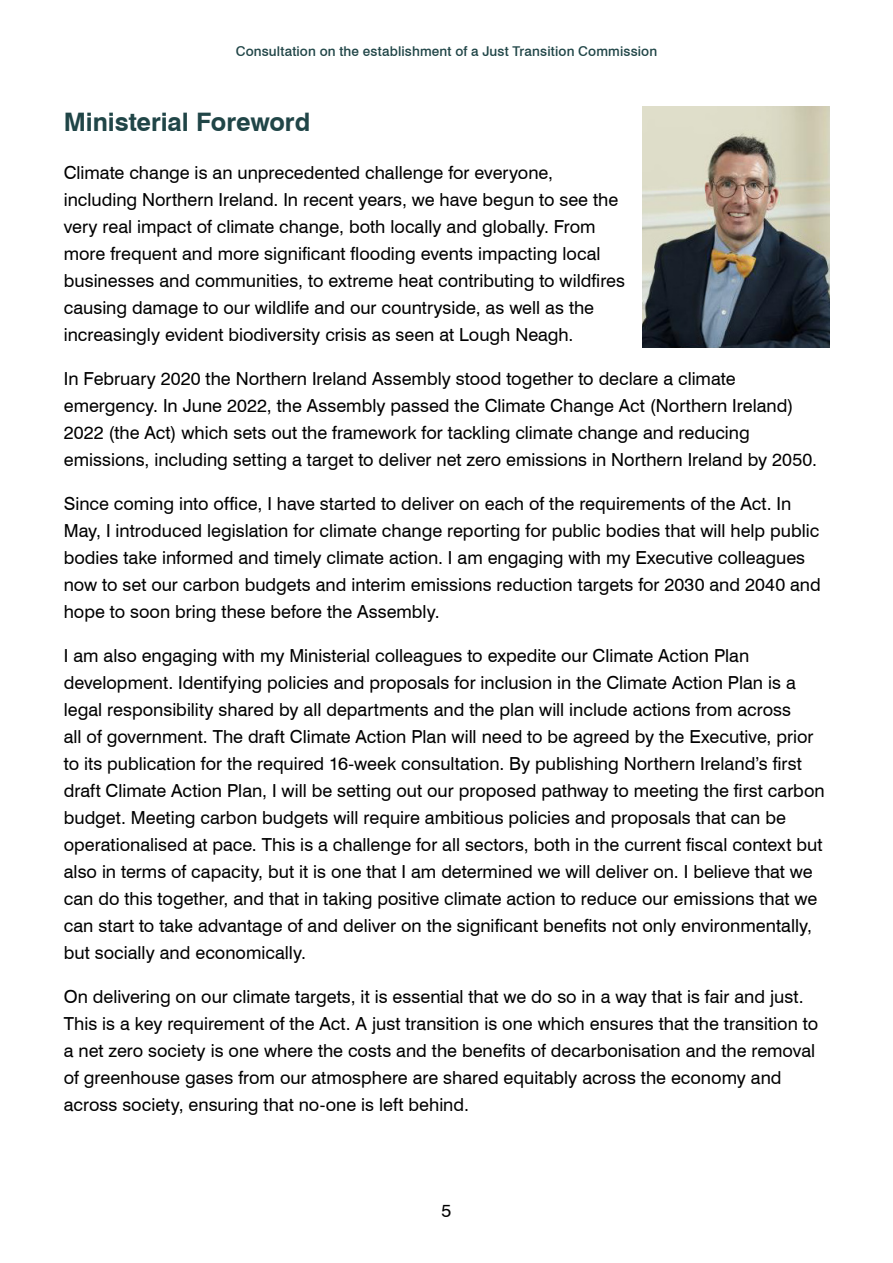
<style>
.page{position:relative;width:893px;height:1263px;background:#fff}
.page>*{position:absolute;margin:0;border:0;box-sizing:border-box;transform-origin:0 0}
._1_1_Header{font:700 25.5px "Swiss 721 BT";letter-spacing:-.005em;color:#204547}
._1_3_Body_text{font:18px/27px "Swiss 721 BT";color:#000}
.t1{font:500 13.5px "Swiss 721 BT";letter-spacing:.01em;color:#204547}
</style>
<div class="page">
<img style="left:642px;top:106px;width:187px;height:241px">
<p class="t1" style="left:236px;top:43px;width:423px">Consultation on the establishment of a Just Transition Commission</p>
<p class="_1_1_Header" style="left:64px;top:106px;width:248px">Ministerial Foreword</p>
<p class="_1_3_Body_text" style="left:64px;top:159px;width:563px">Climate change is an unprecedented challenge for everyone, including Northern Ireland. In recent years, we have begun to see the very real impact of climate change, both locally and globally. From more frequent and more significant flooding events impacting local businesses and communities, to extreme heat contributing to wildfires causing damage to our wildlife and our countryside, as well as the increasingly evident biodiversity crisis as seen at Lough Neagh.</p>
<p class="_1_3_Body_text" style="left:64px;top:365px;width:755px">In February 2020 the Northern Ireland Assembly stood together to declare a climate emergency. In June 2022, the Assembly passed the Climate Change Act (Northern Ireland)<br>2022 (the Act) which sets out the framework for tackling climate change and reducing emissions, including setting a target to deliver net zero emissions in Northern Ireland by 2050.</p>
<p class="_1_3_Body_text" style="left:64px;top:490px;width:759px">Since coming into office, I have started to deliver on each of the requirements of the Act. In May, I introduced legislation for climate change reporting for public bodies that will help public bodies take informed and timely climate action. I am engaging with my Executive colleagues now to set our carbon budgets and interim emissions reduction targets for 2030 and 2040 and hope to soon bring these before the Assembly.</p>
<p class="_1_3_Body_text" style="left:64px;top:642px;width:762px">I am also engaging with my Ministerial colleagues to expedite our Climate Action Plan development. Identifying policies and proposals for inclusion in the Climate Action Plan is a legal responsibility shared by all departments and the plan will include actions from across<br>all of government. The draft Climate Action Plan will need to be agreed by the Executive, prior to its publication for the required 16-week consultation. By publishing Northern Ireland’s first draft Climate Action Plan, I will be setting out our proposed pathway to meeting the first carbon budget. Meeting carbon budgets will require ambitious policies and proposals that can be operationalised at pace. This is a challenge for all sectors, both in the current fiscal context but also in terms of capacity, but it is one that I am determined we will deliver on. I believe that we can do this together, and that in taking positive climate action to reduce our emissions that we can start to take advantage of and deliver on the significant benefits not only environmentally, but socially and economically.</p>
<p class="_1_3_Body_text" style="left:64px;top:983px;width:756px">On delivering on our climate targets, it is essential that we do so in a way that is fair and just.<br>This is a key requirement of the Act. A just transition is one which ensures that the transition to a net zero society is one where the costs and the benefits of decarbonisation and the removal of greenhouse gases from our atmosphere are shared equitably across the economy and across society, ensuring that no-one is left behind.</p>
<p class="_1_3_Body_text" style="left:442px;top:1197px;width:11px">5</p>
</div>
